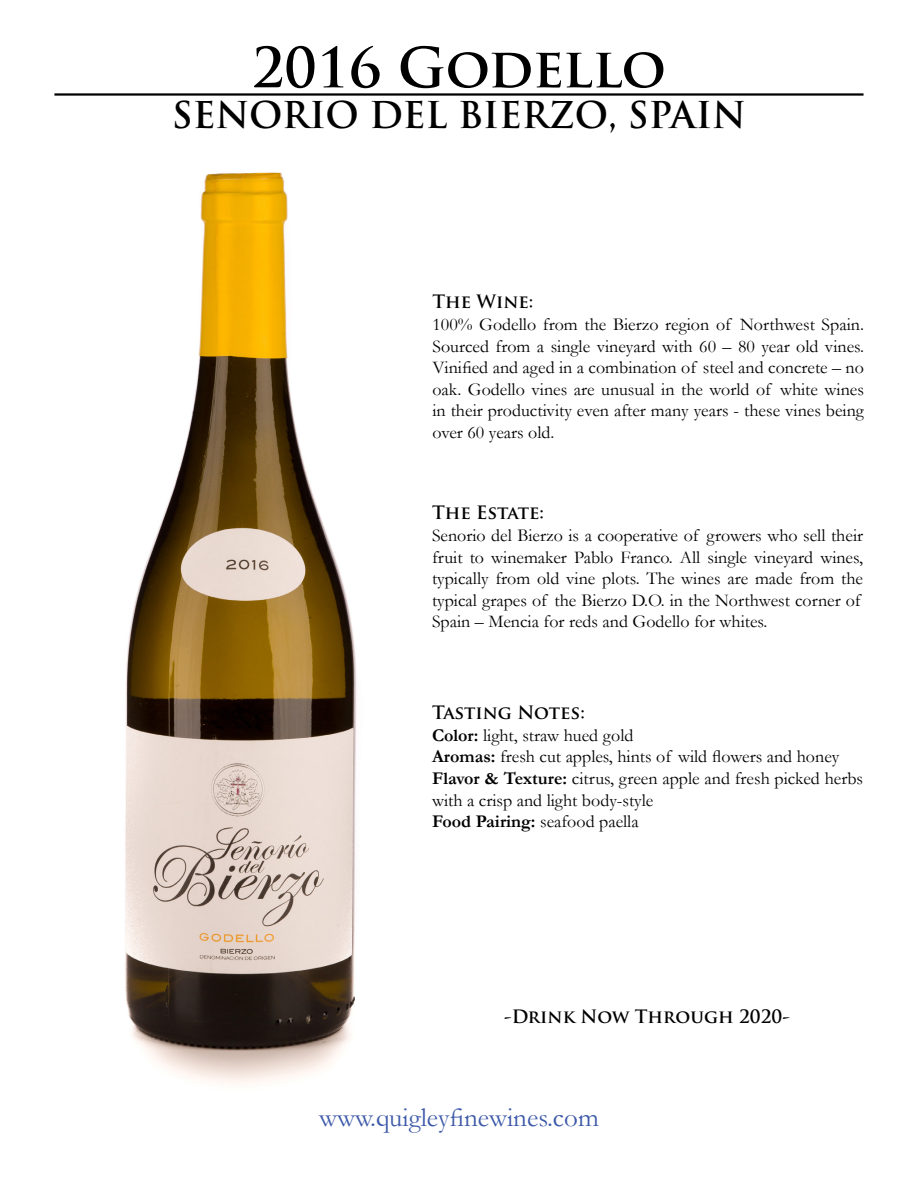
<style>
.page{position:relative;width:918px;height:1188px;background:#fff}
.page>*{position:absolute;margin:0;border:0;box-sizing:border-box;transform-origin:0 0}
.t1{font:700 54px "Trajan Pro";color:#000}
.t2{font:700 36px "Trajan Pro";color:#000}
.t3{font:27px "Garamond";color:#3c58a8}
.t4{font:18px/21.6px "Garamond";color:#000}
.t5{font:700 18px "Trajan Pro";color:#000}
.s1{font-weight:700}
</style>
<div class="page">
<hr style="left:54px;top:93px;width:810px;height:3px;background:#000">
<img style="left:125px;top:172px;width:232px;height:912px">
<h1 class="t1" style="left:252px;top:34px;width:416px">2016 Godello</h1>
<h2 class="t2" style="left:172px;top:92px;width:576px">SENORIO DEL BIERZO, SPAIN</h2>
<p class="t5" style="left:432px;top:291px;width:103px">The Wine:</p>
<p class="t4" style="left:432px;top:313px;width:433px;text-align:justify">100% Godello from the Bierzo region of Northwest Spain.<br>Sourced from a single vineyard with 60 – 80 year old vines.<br>Vinified and aged in a combination of steel and concrete – no oak. Godello vines are unusual in the world of white wines in their productivity even after many years - these vines being over 60 years old.</p>
<p class="t5" style="left:432px;top:502px;width:114px">The Estate:</p>
<p class="t4" style="left:432px;top:524px;width:433px">Senorio del Bierzo is a cooperative of growers who sell their fruit to winemaker Pablo Franco. All single vineyard wines, typically from old vine plots. The wines are made from the typical grapes of the Bierzo D.O. in the Northwest corner of Spain – Mencia for reds and Godello for whites.</p>
<p class="t5" style="left:432px;top:701px;width:154px">Tasting Notes:</p>
<p class="t4" style="left:432px;top:724px;width:433px"><span class="s1">Color:</span> light, straw hued gold<br><span class="s1">Aromas:</span> fresh cut apples, hints of wild flowers and honey <span class="s1">Flavor &amp; Texture:</span> citrus, green apple and fresh picked herbs with a crisp and light body-style<br><span class="s1">Food Pairing:</span> seafood paella</p>
<p class="t5" style="left:504px;top:1006px;width:287px">-Drink Now Through 2020-</p>
<h3 class="t3" style="left:319px;top:1099px;width:281px">www.quigleyfinewines.com</h3>
</div>
